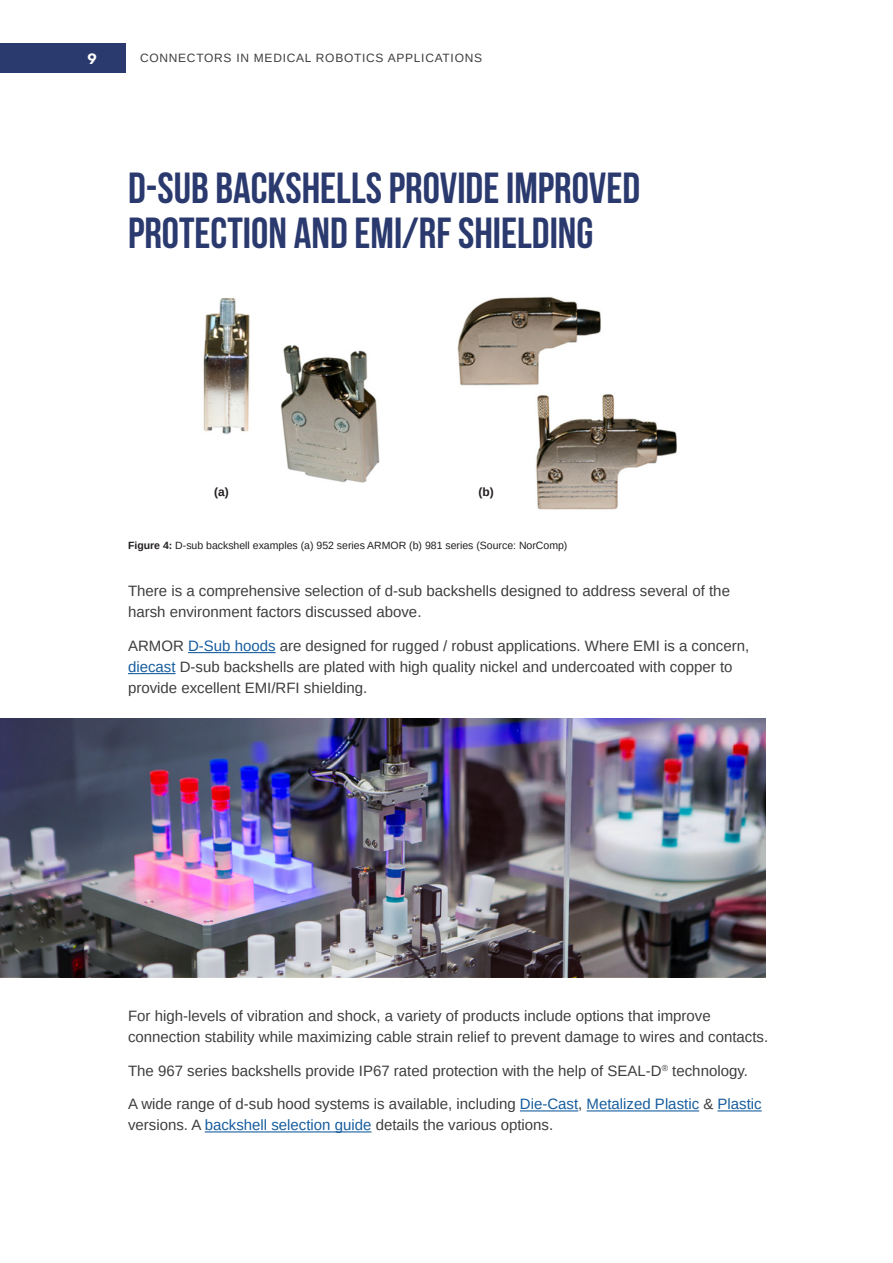
<style>
.page{position:relative;width:893px;height:1263px;background:#fff}
.page>*{position:absolute;margin:0;border:0;box-sizing:border-box;transform-origin:0 0}
.Headline{font:700 43.5px/45px "Bebas Neue";color:#2a396e}
.Body_Text{font:15px/21px "Arimo";color:#3e3e3f}
.t1{font:600 15px "Rubik";color:#fff}
.t2{font:12px "Arimo";letter-spacing:.06em;color:#3e3e3f}
.Sub_Info_Black{font:700 12px "Arimo";color:#231f20}
.Sub_Info_Black-2{font:10.5px "Arimo";color:#231f20}
.s1{font-weight:700}
.s2{color:#175d9e}
</style>
<div class="page">
<hr style="left:188px;top:652px;width:88px;height:1px;background:#175d9e">
<hr style="left:128px;top:673px;width:48px;height:1px;background:#175d9e">
<hr style="left:520px;top:1110px;width:58px;height:1px;background:#175d9e">
<hr style="left:587px;top:1110px;width:112px;height:1px;background:#175d9e">
<hr style="left:717px;top:1110px;width:45px;height:1px;background:#175d9e">
<hr style="left:205px;top:1131px;width:166px;height:1px;background:#175d9e">
<img style="left:203px;top:298px;width:177px;height:185px">
<img style="left:457px;top:296px;width:220px;height:214px">
<img style="left:0;top:719px;width:765px;height:258px">
<div style="left:0;top:43px;width:125px;height:30px;background:#2a396e"></div>
<p class="t1" style="left:88px;top:50px;width:11px">9</p>
<p class="t2" style="left:140px;top:51px;width:344px">CONNECTORS IN MEDICAL ROBOTICS APPLICATIONS</p>
<p class="Headline" style="left:128px;top:165px;width:514px">D-SUB BACKSHELLS PROVIDE IMPROVED<br>PROTECTION AND EMI/RF SHIELDING</p>
<p class="Sub_Info_Black" style="left:214px;top:484px;width:16px">(a)</p>
<p class="Sub_Info_Black" style="left:478px;top:484px;width:17px">(b)</p>
<p class="Sub_Info_Black-2" style="left:128px;top:539px;width:441px"><span class="s1">Figure 4:</span> D-sub backshell examples (a) 952 series ARMOR (b) 981 series (Source: NorComp)</p>
<p class="Body_Text" style="left:128px;top:581px;width:603px">There is a comprehensive selection of d-sub backshells designed to address several of the harsh environment factors discussed above.</p>
<p class="Body_Text" style="left:128px;top:635px;width:623px">ARMOR <span class="s2">D-Sub hoods</span> are designed for rugged / robust applications. Where EMI is a concern, <span class="s2">diecast</span> D-sub backshells are plated with high quality nickel and undercoated with copper to provide excellent EMI/RFI shielding.</p>
<p class="Body_Text" style="left:128px;top:1005px;width:642px">For high-levels of vibration and shock, a variety of products include options that improve connection stability while maximizing cable strain relief to prevent damage to wires and contacts.</p>
<p class="Body_Text" style="left:128px;top:1060px;width:621px">The 967 series backshells provide IP67 rated protection with the help of SEAL-D<sup>®</sup> technology.</p>
<p class="Body_Text" style="left:128px;top:1094px;width:635px">A wide range of d-sub hood systems is available, including <span class="s2">Die-Cast</span>, <span class="s2">Metalized Plastic</span> &amp; <span class="s2">Plastic </span>versions. A <span class="s2">backshell selection guide</span> details the various options.</p>
</div>
